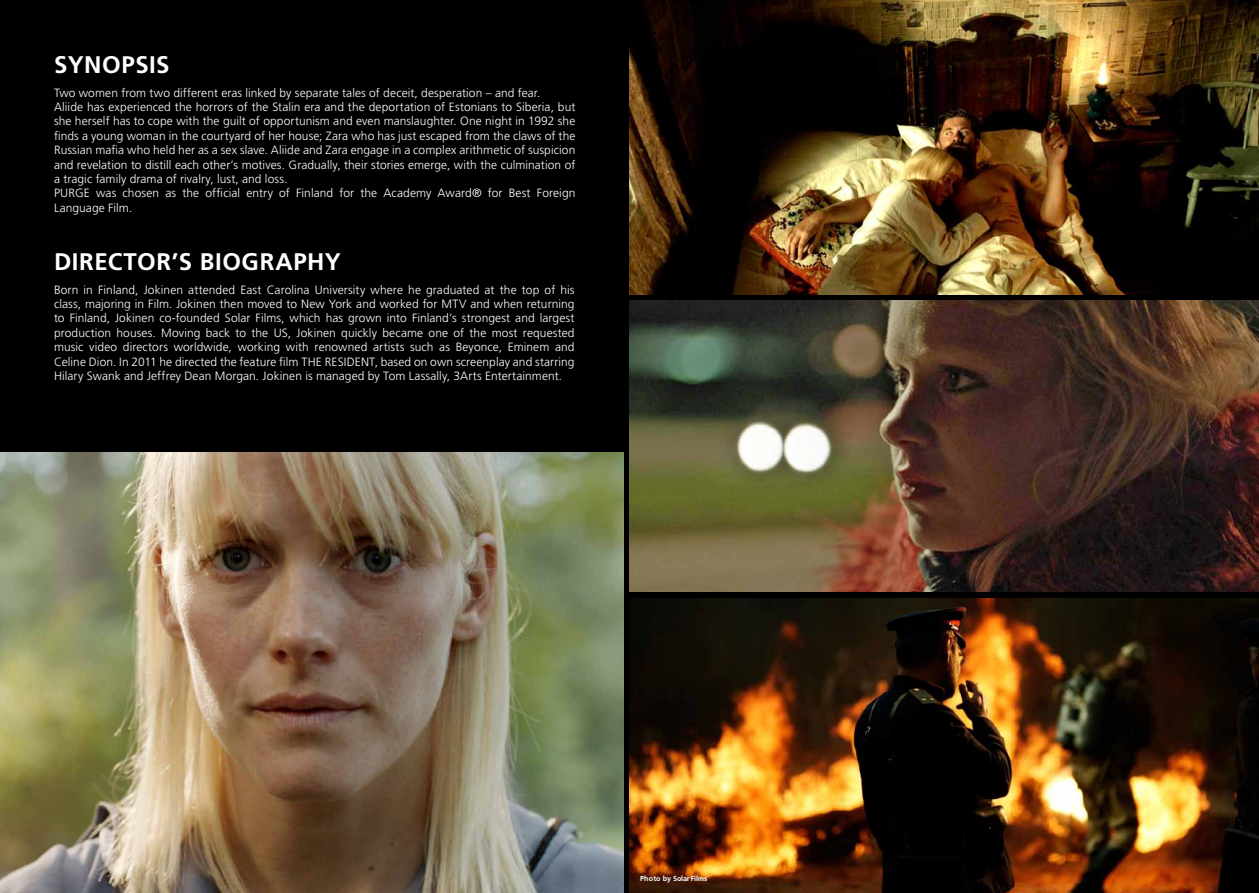
<style>
.page{position:relative;width:1259px;height:893px;background:#000}
.page>*{position:absolute;margin:0;border:0;box-sizing:border-box;transform-origin:0 0}
.t1{font:700 24px "Frutiger";letter-spacing:.02em;color:#fff}
.t2{font:300 12px/14.4px "Frutiger";letter-spacing:.005em;color:#fff}
.t3{font:700 7.2px "Frutiger";letter-spacing:-.025em;color:#fff}
</style>
<div class="page">
<img style="left:629px;top:0;width:630px;height:295px">
<img style="left:0;top:452px;width:623px;height:441px">
<img style="left:629px;top:301px;width:630px;height:290px">
<img style="left:629px;top:598px;width:630px;height:295px">
<h1 class="t1" style="left:54px;top:50px;width:117px">SYNOPSIS</h1>
<p class="t2" style="left:54px;top:85px;width:523px">Two women from two different eras linked by separate tales of deceit, desperation – and fear.<br>Aliide has experienced the horrors of the Stalin era and the deportation of Estonians to Siberia, but she herself has to cope with the guilt of opportunism and even manslaughter. One night in 1992 she finds a young woman in the courtyard of her house; Zara who has just escaped from the claws of the Russian mafia who held her as a sex slave. Aliide and Zara engage in a complex arithmetic of suspicion and revelation to distill each other’s motives. G radually, their stories emerge, with the culmination of a tragic family drama of rivalry, lust, and loss.<br>PURGE</p>
<p class="t2" style="left:54px;top:186px;width:523px;text-indent:42px">was chosen as the official entry of Finland for the Academy Award® for Best Foreign<br>Language Film.</p>
<h1 class="t1" style="left:54px;top:247px;width:16px">DIRECTOR</h1>
<h1 class="t1" style="left:172px;top:247px;width:45px">’S BIOGRAP</h1>
<h1 class="t1" style="left:307px;top:247px;width:33px">HY</h1>
<p class="t2" style="left:54px;top:282px;width:522px;text-align:justify">Born in Finland, Jokinen attended East Carolina U niversity where he graduated at the top of his class, majoring in Film. Jokinen then moved to New York and worked for MTV and when returning to Finland, Jokinen co-founded Solar Films, which has grown into Finland’s strongest and largest production houses. Moving back to the US, Jokinen quickly became one of the most requested music video directors worldwide, working with renowned artists such as Beyonce, Eminem and Celine Dion. I n 2011 he directed the feature film THE RESI</p>
<p class="t2" style="left:54px;top:354px;width:522px;text-indent:293px">DENT, based on own screenplay and starring<br>Hilary Swank and Jeffrey Dean Morgan. Jokinen is managed by Tom Lassally, 3Arts Entertainment.</p>
<p class="t3" style="left:640px;top:875px;width:69px">PHOTO BY SOLAR FILMS</p>
</div>
